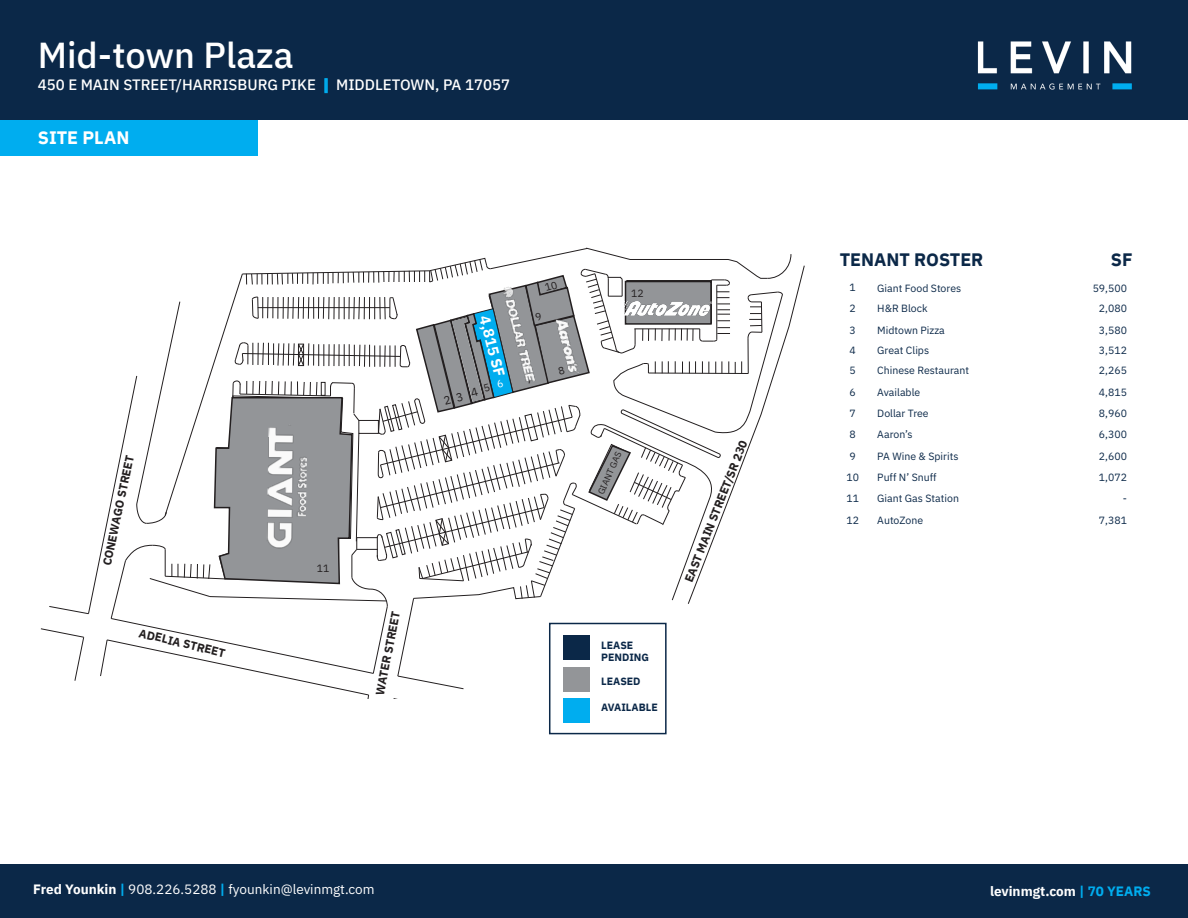
<style>
.page{position:relative;width:1188px;height:918px;background:#fff}
.page>*{position:absolute;margin:0;border:0;box-sizing:border-box;transform-origin:0 0}
.t1{font:500 36px "IBM Plex Sans";color:#fff}
.t2{font:700 18px "IBM Plex Sans";color:#0b2848}
.t3{font:700 18px "IBM Plex Sans";color:#fff}
.t4{font:500 15px "IBM Plex Sans";color:#fff}
.t5{font:700 15px "IBM Plex Sans";color:#fff}
.t6{font:13.5px "IBM Plex Sans";color:#fff}
.t7{font:700 13.5px "IBM Plex Sans";color:#fff}
.t8{font:700 11.7px "IBM Plex Sans";color:#231f20}
.t9{font:10.5px "IBM Plex Sans";color:#0b2848}
.t10{font:700 10.5px "IBM Plex Sans";color:#0b2848}
.t11{font:10.5px "IBM Plex Sans";color:#231f20}
.t12{font:9px "IBM Plex Sans";color:#231f20}
.s1{font-weight:700;color:#00adef}
.s2{font-weight:700}
.s3{color:#00adef}
</style>
<div class="page">
<div style="left:0;top:120px;width:258px;height:36px;background:#00adef"></div>
<div style="left:549px;top:623px;width:118px;height:111px;background:#fff;border:2px solid #0b2848"></div>
<div style="left:563px;top:699px;width:26px;height:24px;background:#00adef"></div>
<div style="left:0;top:0;width:1188px;height:120px;background:#0b2848"></div>
<img style="left:977px;top:41px;width:155px;height:49px">
<div style="left:0;top:864px;width:1188px;height:54px;background:#0b2848"></div>
<svg style="left:40px;top:247px;width:765px;height:452px"></svg>
<p class="t1" style="left:38px;top:27px;width:257px">Mid-town Plaza</p>
<p class="t4" style="left:38px;top:73px;width:474px">450 E MAIN STREET/HARRISBURG PIKE <span class="s1">|</span> MIDDLETOWN, PA 17057</p>
<p class="t3" style="left:38px;top:124px;width:93px">SITE PLAN</p>
<p class="t8" style="left:98px;top:564px;width:114px;rotate:-78deg">CONEWAGO STREET</p>
<p class="t8" style="left:141px;top:624px;width:90px;rotate:13deg">ADELIA STREET</p>
<p class="t11" style="left:317px;top:560px;width:14px">11</p>
<p class="t8" style="left:371px;top:694px;width:87px;rotate:-79deg">WATER STREET</p>
<p class="t5" style="left:496px;top:313px;width:64px;rotate:76deg">4,815 SF</p>
<p class="t11" style="left:631px;top:285px;width:14px">12</p>
<p class="t12" style="left:594px;top:492px;width:48px;rotate:-67deg">GIANT GAS</p>
<p class="t10" style="left:601px;top:637px;width:34px">LEASE</p>
<p class="t10" style="left:601px;top:649px;width:49px">PENDING</p>
<p class="t10" style="left:601px;top:673px;width:41px">LEASED</p>
<p class="t10" style="left:601px;top:699px;width:58px">AVAILABLE</p>
<p class="t8" style="left:679px;top:578px;width:153px;rotate:-68deg">EAST MAIN STREET/SR 230</p>
<p class="t2" style="left:840px;top:245px;width:145px">TENANT ROSTER</p>
<p class="t2" style="left:1111px;top:245px;width:23px">SF</p>
<p class="t9" style="left:850px;top:279px;width:8px">1</p>
<p class="t9" style="left:877px;top:281px;width:85px">Giant Food Stores</p>
<p class="t9" style="left:1093px;top:281px;width:36px">59,500</p>
<p class="t9" style="left:850px;top:301px;width:8px">2</p>
<p class="t9" style="left:877px;top:301px;width:52px">H&amp;R Block</p>
<p class="t9" style="left:1099px;top:301px;width:30px">2,080</p>
<p class="t9" style="left:850px;top:322px;width:8px">3</p>
<p class="t9" style="left:877px;top:322px;width:69px">Midtown Pizza</p>
<p class="t9" style="left:1099px;top:322px;width:30px">3,580</p>
<p class="t9" style="left:850px;top:342px;width:8px">4</p>
<p class="t9" style="left:877px;top:342px;width:53px">Great Clips</p>
<p class="t9" style="left:1099px;top:342px;width:30px">3,512</p>
<p class="t9" style="left:850px;top:362px;width:8px">5</p>
<p class="t9" style="left:877px;top:362px;width:93px">Chinese Restaurant</p>
<p class="t9" style="left:1099px;top:362px;width:30px">2,265</p>
<p class="t9" style="left:850px;top:384px;width:8px">6</p>
<p class="t9" style="left:877px;top:384px;width:44px">Available</p>
<p class="t9" style="left:1099px;top:384px;width:30px">4,815</p>
<p class="t9" style="left:850px;top:405px;width:8px">7</p>
<p class="t9" style="left:877px;top:405px;width:53px">Dollar Tree</p>
<p class="t9" style="left:1099px;top:405px;width:30px">8,960</p>
<p class="t9" style="left:850px;top:427px;width:8px">8</p>
<p class="t9" style="left:877px;top:427px;width:37px">Aaron’s</p>
<p class="t9" style="left:1099px;top:427px;width:30px">6,300</p>
<p class="t9" style="left:850px;top:448px;width:8px">9</p>
<p class="t9" style="left:877px;top:448px;width:83px">PA Wine &amp; Spirits</p>
<p class="t9" style="left:1099px;top:448px;width:30px">2,600</p>
<p class="t9" style="left:846px;top:469px;width:14px">10</p>
<p class="t9" style="left:877px;top:469px;width:61px">Puff N’ Snuff</p>
<p class="t9" style="left:1099px;top:469px;width:30px">1,072</p>
<p class="t9" style="left:846px;top:491px;width:14px">11</p>
<p class="t9" style="left:877px;top:491px;width:83px">Giant Gas Station</p>
<p class="t9" style="left:1123px;top:491px;width:6px">-</p>
<p class="t9" style="left:846px;top:512px;width:14px">12</p>
<p class="t9" style="left:877px;top:512px;width:47px">AutoZone</p>
<p class="t9" style="left:1099px;top:512px;width:30px">7,381</p>
<p class="t6" style="left:33px;top:879px;width:343px"><span class="s2">Fred Younkin</span> <span class="s1">|</span> 908.226.5288 <span class="s1">|</span> fyounkin@levinmgt.com</p>
<p class="t7" style="left:990px;top:880px;width:162px">levinmgt.com <span class="s3">| 70 YEARS</span></p>
</div>
